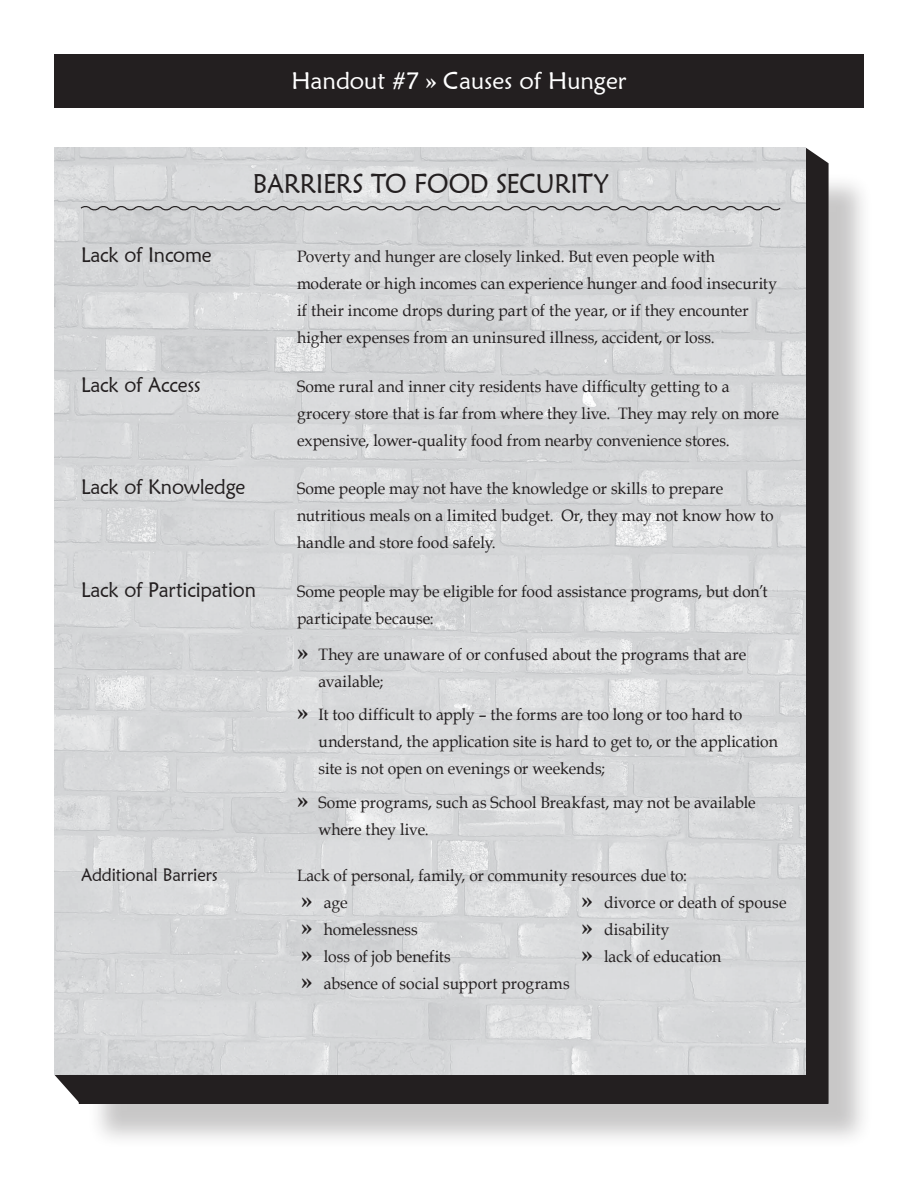
<style>
.page{position:relative;width:918px;height:1188px;background:#fff}
.page>*{position:absolute;margin:0;border:0;box-sizing:border-box;transform-origin:0 0}
.t1{font:27px "Maiandra GD";letter-spacing:-.015em;color:#231f20;scale:.95 1}
.t2{font:24px "Maiandra GD";color:#fff}
.t3{font:21px "Maiandra GD";letter-spacing:-.01em;color:#231f20;scale:.95 1}
.t4{font:18px "Maiandra GD";letter-spacing:-.01em;color:#231f20;scale:.95 1}
.t5{font:16.5px/27px "Book Antiqua";color:#231f20;scale:.95 1}
.t6{font:16.5px/27.2px "Book Antiqua";color:#231f20;scale:.94 1}
.s1{font-family:"Book Antiqua";font-weight:700;font-size:22.5px}
.s2{font-weight:700;font-size:22.5px}
</style>
<div class="page">
<svg style="left:806px;top:148px;width:22px;height:15px"></svg>
<svg style="left:54px;top:1075px;width:25px;height:28px"></svg>
<div style="left:88px;top:172px;width:786px;height:977px;background:#231f20;opacity:.25"></div>
<div style="left:80px;top:164px;width:748px;height:939px;background:#231f20"></div>
<div style="left:54px;top:54px;width:810px;height:54px;background:#231f20"></div>
<img style="left:54px;top:147px;width:752px;height:928px">
<svg style="left:79px;top:204px;width:703px;height:8px"></svg>
<h2 class="t2" style="left:292px;top:66px;width:336px">Handout #7 <span class="s1">»</span> Causes of Hunger</h2>
<h1 class="t1" style="left:253px;top:167px;width:376px">BARRIERS TO FOOD SECURITY</h1>
<p class="t3" style="left:81px;top:242px;width:139px">Lack of Income</p>
<p class="t5" style="left:297px;top:243px;width:507px">Poverty and hunger are closely linked. But even people with moderate or high incomes can experience hunger and food insecurity if their income drops during part of the year, or if they encounter higher expenses from an uninsured illness, accident, or loss.</p>
<p class="t3" style="left:81px;top:372px;width:128px">Lack of Access</p>
<p class="t5" style="left:297px;top:372px;width:509px">Some rural and inner city residents have difficulty getting to a grocery store that is far from where they live. They may rely on more expensive, lower-quality food from nearby convenience stores.</p>
<p class="t3" style="left:81px;top:474px;width:174px">Lack of Knowledge</p>
<p class="t5" style="left:297px;top:475px;width:503px">Some people may not have the knowledge or skills to prepare nutritious meals on a limited budget. Or, they may not know how to handle and store food safely.</p>
<p class="t3" style="left:81px;top:577px;width:186px">Lack of Participation</p>
<p class="t5" style="left:297px;top:578px;width:497px">Some people may be eligible for food assistance programs, but don’t participate because:</p>
<p class="t5" style="left:319px;top:640px;width:452px;text-indent:-22px"><span class="s2">»</span> They are unaware of or confused about the programs that are available;</p>
<p class="t5" style="left:319px;top:701px;width:485px;text-indent:-22px"><span class="s2">»</span> It too difficult to apply – the forms are too long or too hard to understand, the application site is hard to get to, or the application site is not open on evenings or weekends;</p>
<p class="t5" style="left:319px;top:788px;width:461px;text-indent:-22px"><span class="s2">»</span> Some programs, such as School Breakfast, may not be available where they live.</p>
<p class="t4" style="left:81px;top:864px;width:145px">Additional Barriers</p>
<p class="t6" style="left:297px;top:862px;width:416px">Lack of personal, family, or community resources due to: <span class="s2">»</span> age<br><span class="s2">»</span> homelessness<br><span class="s2">»</span> loss of job benefits<br><span class="s2">»</span> absence of social support programs</p>
<p class="t5" style="left:582px;top:889px;width:217px"><span class="s2">»</span> divorce or death of spouse <span class="s2">»</span> disability<br><span class="s2">»</span> lack of education</p>
</div>
